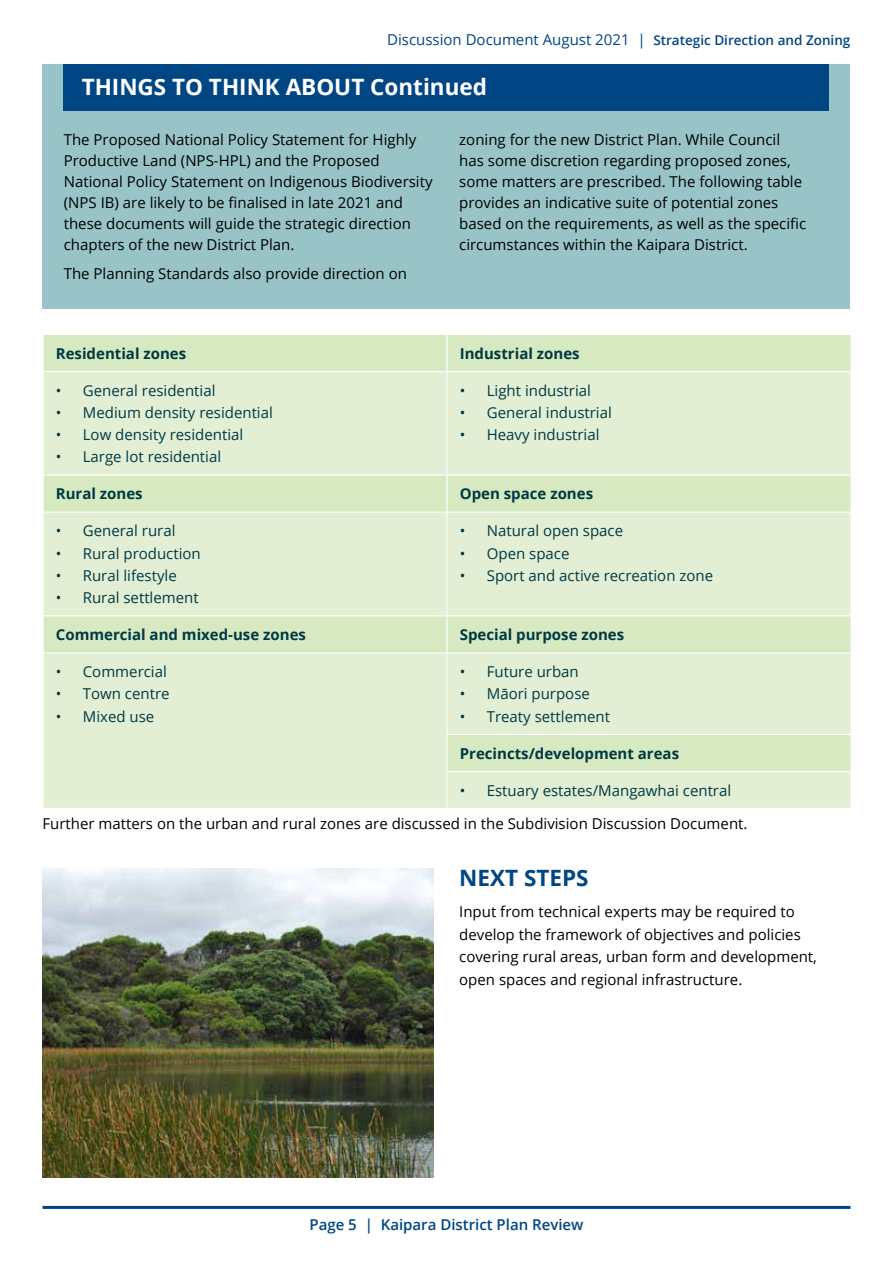
<style>
.page{position:relative;width:893px;height:1263px;background:#fff}
.page>*{position:absolute;margin:0;border:0;box-sizing:border-box;transform-origin:0 0}
.t1{font:700 22.5px "Open Sans";color:#fff}
.t2{font:700 22.5px "Open Sans";color:#004684}
.t3{font:15px/21px "Open Sans";color:#000}
.t4{font:15px "Open Sans";color:#003943}
.t5{font:700 15px "Open Sans";color:#003943}
.t6{font:15px "Open Sans";color:#004684}
.t7{font:600 15px "Open Sans";color:#004684}
.s1{font-weight:600;font-size:13.5px}
</style>
<div class="page">
<hr style="left:43px;top:1206px;width:807px;height:3px;background:#004684">
<div style="left:44px;top:335px;width:806px;height:36px;background:#d6e9c1"></div>
<svg style="left:44px;top:372px;width:807px;height:436px;background:#dfedd0"></svg>
<hr style="left:447px;top:372px;width:1px;height:103px;background:#fff">
<hr style="left:447px;top:512px;width:1px;height:103px;background:#fff">
<hr style="left:447px;top:653px;width:1px;height:81px;background:#fff">
<hr style="left:447px;top:772px;width:1px;height:36px;background:#fff">
<hr style="left:446px;top:335px;width:2px;height:36px;background:#fff">
<hr style="left:43px;top:475px;width:404px;height:1px;background:#fff">
<hr style="left:447px;top:475px;width:405px;height:1px;background:#fff">
<hr style="left:446px;top:476px;width:2px;height:36px;background:#fff">
<hr style="left:850px;top:476px;width:2px;height:36px;background:#fff">
<hr style="left:43px;top:512px;width:404px;height:1px;background:#fff">
<hr style="left:447px;top:512px;width:404px;height:1px;background:#fff">
<hr style="left:43px;top:615px;width:404px;height:1px;background:#fff">
<hr style="left:447px;top:615px;width:405px;height:1px;background:#fff">
<hr style="left:446px;top:616px;width:2px;height:36px;background:#fff">
<hr style="left:850px;top:616px;width:2px;height:36px;background:#fff">
<hr style="left:43px;top:652px;width:404px;height:1px;background:#fff">
<hr style="left:447px;top:652px;width:404px;height:1px;background:#fff">
<hr style="left:446px;top:735px;width:2px;height:36px;background:#fff">
<hr style="left:446px;top:734px;width:406px;height:1px;background:#fff">
<hr style="left:850px;top:735px;width:2px;height:36px;background:#fff">
<hr style="left:447px;top:771px;width:404px;height:1px;background:#fff">
<div style="left:43px;top:64px;width:807px;height:244px;background:#99c4c7"></div>
<div style="left:64px;top:64px;width:765px;height:47px;background:#004684"></div>
<img style="left:43px;top:869px;width:391px;height:309px">
<p class="t6" style="left:387px;top:30px;width:465px">Discussion Document August 2021 | <span class="s1">Strategic Direction and Zoning</span></p>
<h1 class="t1" style="left:82px;top:71px;width:407px">THINGS TO THINK ABOUT Continued</h1>
<p class="t3" style="left:64px;top:128px;width:370px">The Proposed National Policy Statement for Highly Productive Land (NPS-HPL) and the Proposed National Policy Statement on Indigenous Biodiversity (NPS IB) are likely to be finalised in late 2021 and these documents will guide the strategic direction chapters of the new District Plan.</p>
<p class="t3" style="left:64px;top:263px;width:345px">The Planning Standards also provide direction on</p>
<p class="t3" style="left:459px;top:128px;width:348px">zoning for the new District Plan. While Council has some discretion regarding proposed zones, some matters are prescribed. The following table provides an indicative suite of potential zones based on the requirements, as well as the specific circumstances within the Kaipara District.</p>
<p class="t5" style="left:56px;top:343px;width:132px">Residential zones</p>
<p class="t5" style="left:460px;top:343px;width:121px">Industrial zones</p>
<p class="t4" style="left:56px;top:380px;width:161px">• General residential</p>
<p class="t4" style="left:56px;top:402px;width:219px">• Medium density residential</p>
<p class="t4" style="left:56px;top:424px;width:189px">• Low density residential</p>
<p class="t4" style="left:56px;top:447px;width:167px">• Large lot residential</p>
<p class="t4" style="left:460px;top:380px;width:133px">• Light industrial</p>
<p class="t4" style="left:460px;top:402px;width:154px">• General industrial</p>
<p class="t4" style="left:460px;top:424px;width:141px">• Heavy industrial</p>
<p class="t5" style="left:56px;top:483px;width:88px">Rural zones</p>
<p class="t5" style="left:460px;top:483px;width:135px">Open space zones</p>
<p class="t4" style="left:56px;top:521px;width:121px">• General rural</p>
<p class="t4" style="left:56px;top:543px;width:146px">• Rural production</p>
<p class="t4" style="left:56px;top:565px;width:122px">• Rural lifestyle</p>
<p class="t4" style="left:56px;top:587px;width:144px">• Rural settlement</p>
<p class="t4" style="left:460px;top:521px;width:165px">• Natural open space</p>
<p class="t4" style="left:460px;top:543px;width:111px">• Open space</p>
<p class="t4" style="left:460px;top:565px;width:255px">• Sport and active recreation zone</p>
<p class="t5" style="left:56px;top:624px;width:252px">Commercial and mixed-use zones</p>
<p class="t5" style="left:460px;top:624px;width:166px">Special purpose zones</p>
<p class="t4" style="left:56px;top:661px;width:113px">• Commercial</p>
<p class="t4" style="left:56px;top:683px;width:115px">• Town centre</p>
<p class="t4" style="left:56px;top:706px;width:100px">• Mixed use</p>
<p class="t4" style="left:460px;top:661px;width:120px">• Future urban</p>
<p class="t4" style="left:460px;top:683px;width:132px">• Māori purpose</p>
<p class="t4" style="left:460px;top:706px;width:152px">• Treaty settlement</p>
<p class="t5" style="left:460px;top:742px;width:221px">Precincts/development areas</p>
<p class="t4" style="left:460px;top:780px;width:273px">• Estuary estates/Mangawhai central</p>
<p class="t3" style="left:43px;top:813px;width:706px">Further matters on the urban and rural zones are discussed in the Subdivision Discussion Document.</p>
<h1 class="t2" style="left:459px;top:862px;width:131px">NEXT STEPS</h1>
<p class="t3" style="left:459px;top:900px;width:359px;line-height:22.5px">Input from technical experts may be required to develop the framework of objectives and policies covering rural areas, urban form and development, open spaces and regional infrastructure.</p>
<p class="t7" style="left:309px;top:1214px;width:275px">Page 5 | Kaipara District Plan Review</p>
</div>
